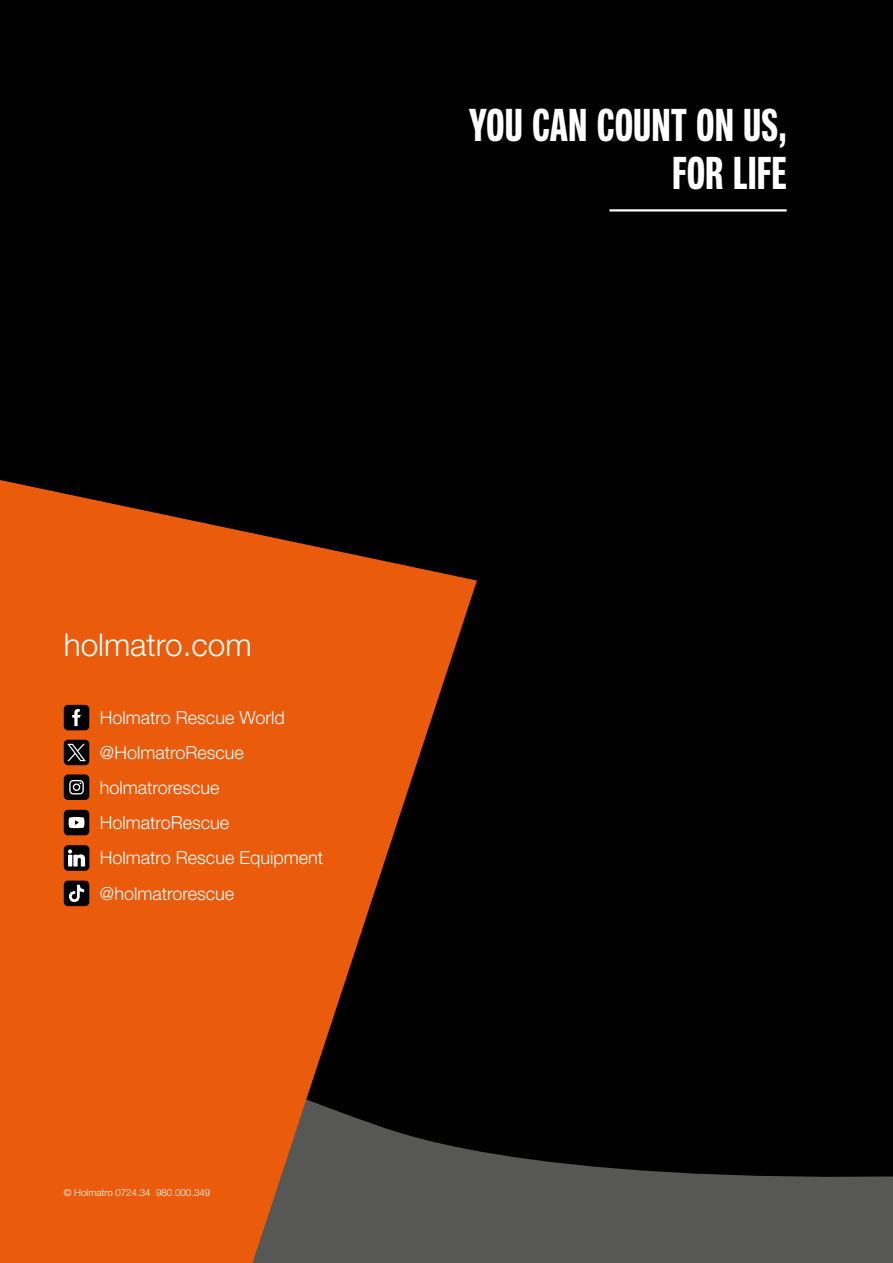
<style>
.page{position:relative;width:893px;height:1263px;background:#000}
.page>*{position:absolute;margin:0;border:0;box-sizing:border-box;transform-origin:0 0}
.t1{font:700 45px/48px "Neue Helvetica Pro 79 Compressed";letter-spacing:.015em;color:#fff;text-align:right}
.t2{font:300 31.5px "Helvetica Neue LT Std";color:#fff}
.t3{font:300 18px/35.1px "Helvetica Neue LT Std";color:#fff}
.t4{font:300 9.75px "Helvetica Neue LT Std";color:#fff}
</style>
<div class="page">
<svg style="left:477px;top:1151px;width:416px;height:112px;fill:#575756"></svg>
<svg style="left:0;top:480px;width:477px;height:783px;fill:#ea5b0b"></svg>
<hr style="left:609px;top:209px;width:178px;height:2px;background:#fff">
<div style="left:64px;top:705px;width:25px;height:25px;background:#000;border-radius:4px"></div>
<svg style="left:72px;top:709px;width:9px;height:17px"></svg>
<div style="left:64px;top:810px;width:25px;height:25px;background:#000;border-radius:4px"></div>
<svg style="left:69px;top:817px;width:15px;height:11px"></svg>
<div style="left:64px;top:774px;width:25px;height:26px;background:#000;border-radius:4px"></div>
<svg style="left:69px;top:780px;width:15px;height:14px"></svg>
<div style="left:64px;top:740px;width:25px;height:25px;background:#000;border-radius:4px"></div>
<svg style="left:67px;top:744px;width:19px;height:17px"></svg>
<div style="left:64px;top:845px;width:25px;height:26px;background:#000;border-radius:4px"></div>
<svg style="left:68px;top:849px;width:17px;height:17px"></svg>
<hr style="left:68px;top:855px;width:4px;height:11px;background:#fff">
<div style="left:64px;top:881px;width:25px;height:25px;background:#000;border-radius:4px"></div>
<svg style="left:69px;top:885px;width:15px;height:17px"></svg>
<h1 class="t1" style="left:469px;top:100px;width:319px">YOU CAN COUNT ON US,<br>FOR LIFE</h1>
<h2 class="t2" style="left:64px;top:625px;width:189px">holmatro.com</h2>
<p class="t3" style="left:100px;top:700px;width:225px">Holmatro Rescue World @HolmatroRescue holmatrorescue<br>HolmatroRescue<br>Holmatro Rescue Equipment @holmatrorescue</p>
<p class="t4" style="left:64px;top:1186px;width:148px">© Holmatro 0724.34 980.000.349</p>
</div>
